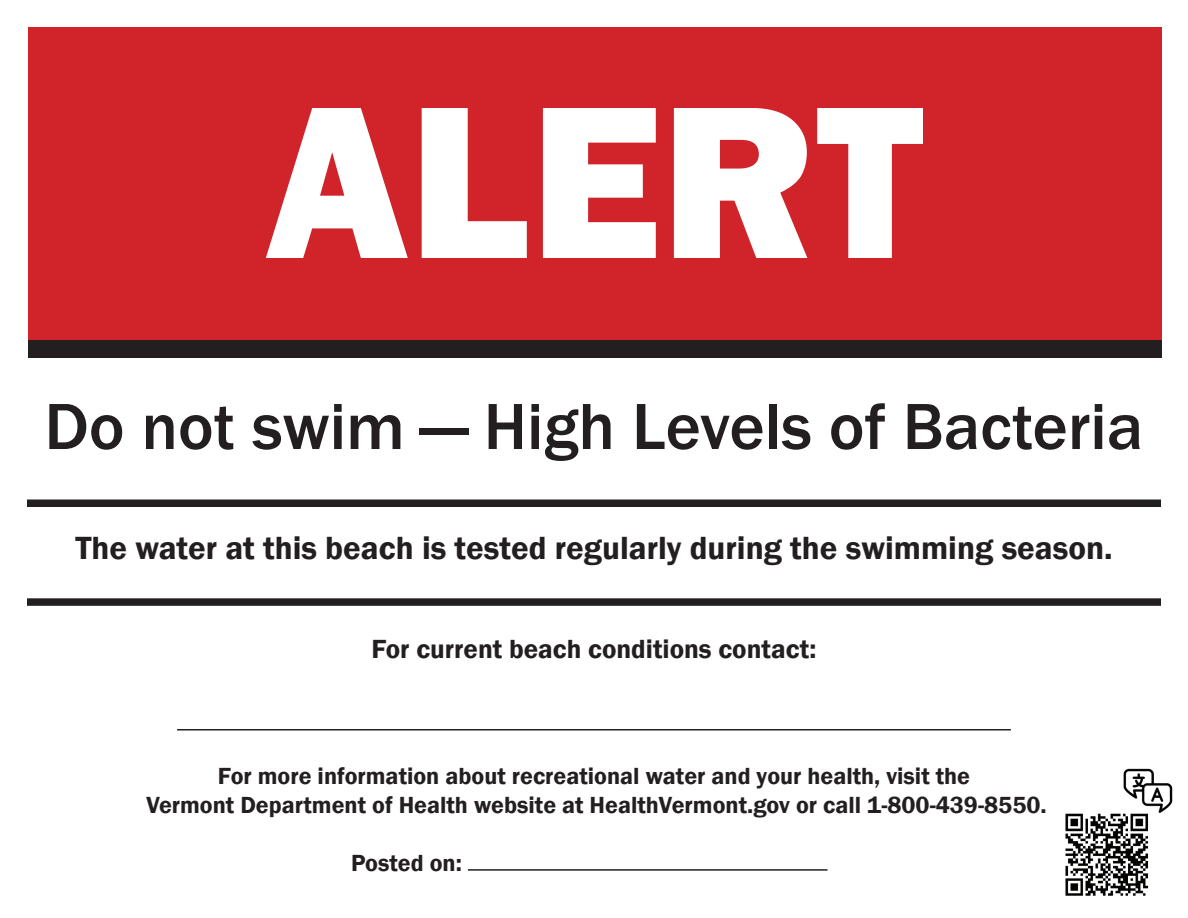
<style>
.page{position:relative;width:1188px;height:918px;background:#fff}
.page>*{position:absolute;margin:0;border:0;box-sizing:border-box;transform-origin:0 0}
.t1{font:800 225px "Franklin Gothic";color:#fff}
.t2{font:500 67.5px "Franklin Gothic";color:#231f20}
.t3{font:600 33px "Franklin Gothic";color:#231f20}
.t4{font:600 27px "Franklin Gothic";color:#231f20}
.t5{font:600 24px/29.2px "Franklin Gothic";color:#231f20;text-align:center}
</style>
<div class="page">
<img style="left:1065px;top:768px;width:108px;height:128px">
<div style="left:28px;top:28px;width:1134px;height:313px;background:#d1232a"></div>
<div style="left:28px;top:340px;width:1134px;height:17px;background:#231f20"></div>
<div style="left:27px;top:500px;width:1134px;height:7px;background:#231f20"></div>
<div style="left:27px;top:598px;width:1134px;height:8px;background:#231f20"></div>
<hr style="left:468px;top:869px;width:360px;height:2px;background:#231f20">
<hr style="left:177px;top:729px;width:834px;height:1px;background:#231f20">
<h1 class="t1" style="left:265px;top:37px;width:659px">ALERT</h1>
<h2 class="t2" style="left:45px;top:385px;width:1100px">Do not swim — High Levels of Bacteria</h2>
<h3 class="t3" style="left:75px;top:527px;width:1039px">The water at this beach is tested regularly during the swimming season.</h3>
<p class="t4" style="left:371px;top:633px;width:447px">For current beach conditions contact:</p>
<p class="t5" style="left:146px;top:761px;width:902px">For more information about recreational water and your health, visit the<br>Vermont Department of Health website at HealthVermont.gov or call 1-800-439-8550.</p>
<p class="t5" style="left:351px;top:848px;width:112px">Posted on:</p>
</div>
